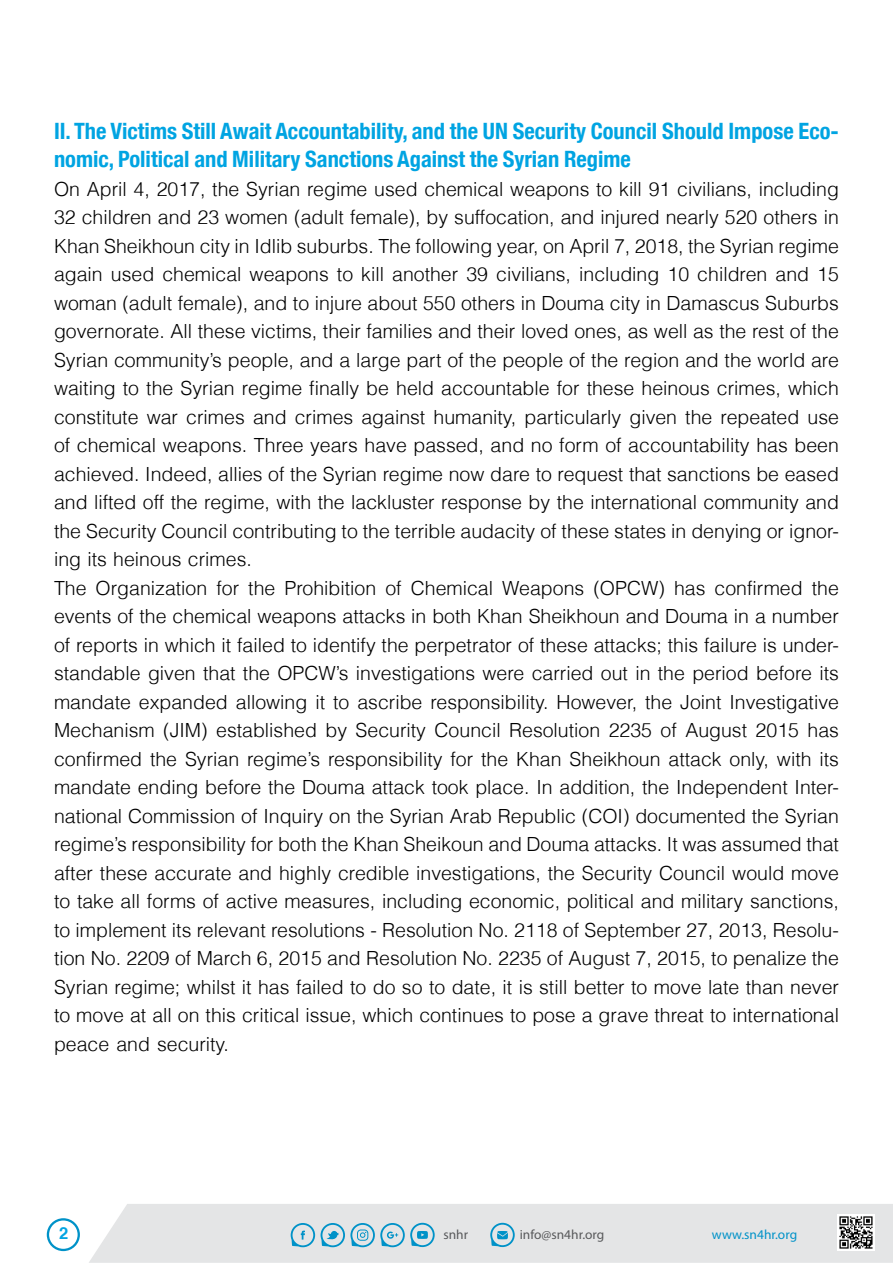
<style>
.page{position:relative;width:893px;height:1263px;background:#fff}
.page>*{position:absolute;margin:0;border:0;box-sizing:border-box;transform-origin:0 0}
.t1{font:700 condensed 22.5px "Helvetica Neue";color:#00a4e2}
.t2{font:300 19.5px/28.5px "Helvetica";color:#000;text-align:justify}
.t3{font:700 16.5px "Helvetica";color:#00a4e2}
.t4{font:13.35px "Myriad Pro";color:#58595b}
.t5{font:13.35px "Myriad Pro";color:#0092c8}
</style>
<div class="page">
<div style="left:89px;top:1204px;width:804px;height:59px;background:#e4e5e6"></div>
<svg style="left:291px;top:1223px;width:24px;height:24px"></svg>
<svg style="left:321px;top:1223px;width:114px;height:24px;background:#a1ccdd"></svg>
<svg style="left:490px;top:1223px;width:25px;height:24px"></svg>
<img style="left:837px;top:1214px;width:37px;height:37px">
<svg style="left:47px;top:1218px;width:33px;height:33px"></svg>
<p class="t1" style="left:54px;top:117px;width:786px">.I I The Victims Still Await Accountability, and the UN Security Council Should Impose Eco-</p>
<p class="t2" style="left:54px;top:174px;width:786px">On April 4, 2017, the Syrian regime used chemical weapons to kill 91 civilians, including 32 children and 23 women (adult female ,) by suffocation, and injured nearly 520 others in Khan Sheikhoun city in Idlib suburbs. The following year, on April 7, 2018, the Syrian regime again used chemical weapons to kill another 39 civilians, including 10 children and 15 woman (adult female ,) and to injure about 550 others in Douma city in Damascus Suburbs governorate. All these victims, their families and their loved ones, as well as the rest of the Syrian communitys’ people, and a large part of the people of the region and the world are waiting to the Syrian regime finally be held accountable for these heinous crimes, which constitute war crimes and crimes against humanity, particularly given the repeated use of chemical weapons. Three years have passed, and no form of accountability has been achieved. Indeed, allies of the Syrian regime now dare to request that sanctions be eased and lifted off the regime, with the lackluster response by the international community and</p>
<p class="t2" style="left:54px;top:545px;width:199px">ing its heinous crimes.</p>
<p class="t1" style="left:54px;top:145px;width:579px">nomic, Political and Military Sanctions Against the Syrian Regime</p>
<p class="t2" style="left:54px;top:516px;width:786px">the Security Council contributing to the terrible audacity of these states in denying or ignor-</p>
<p class="t2" style="left:812px;top:573px;width:29px">the</p>
<p class="t2" style="left:411px;top:573px;width:84px">Chemical</p>
<p class="t2" style="left:593px;top:573px;width:73px">(OPCW)</p>
<p class="t2" style="left:96px;top:573px;width:113px">Organization</p>
<p class="t2" style="left:216px;top:573px;width:24px">for</p>
<p class="t2" style="left:385px;top:573px;width:18px">of</p>
<p class="t2" style="left:715px;top:573px;width:90px">confirmed</p>
<p class="t2" style="left:54px;top:573px;width:786px">The<br>events of the chemical weapons attacks in both Khan Sheikhoun and Douma in a number</p>
<p class="t2" style="left:54px;top:659px;width:786px">standable given that the OPCWs’ investigations were carried out in the period before its</p>
<p class="t2" style="left:248px;top:573px;width:29px">the</p>
<p class="t2" style="left:284px;top:573px;width:93px">Prohibition</p>
<p class="t2" style="left:502px;top:573px;width:84px">Weapons</p>
<p class="t2" style="left:674px;top:573px;width:33px">has</p>
<p class="t2" style="left:54px;top:630px;width:786px">of reports in which it failed to identify the perpetrator of these attacks; this failure is under-</p>
<p class="t2" style="left:54px;top:687px;width:786px">mandate expanded allowing it to ascribe responsibility. However, the Joint Investigative Mechanism (JIM) established by Security Council Resolution 2235 of August 2015 has confirmed the Syrian regimes’ responsibility for the Khan Sheikhoun attack only, with its</p>
<p class="t2" style="left:54px;top:801px;width:786px">national Commission of Inquiry on the Syrian Arab Republic (COI) documented the Syrian</p>
<p class="t2" style="left:54px;top:773px;width:786px">mandate ending before the Douma attack took place. In addition, the Independent Inter-</p>
<p class="t2" style="left:54px;top:830px;width:786px">regimes’ responsibility for both the Khan Sheikoun and Douma attacks It. was assumed that after these accurate and highly credible investigations, the Security Council would move to take all forms of active measures, including economic, political and military sanctions,</p>
<p class="t2" style="left:54px;top:944px;width:786px">tion No. 2209 of March 6, 2015 and Resolution No. 2235 of August 7, 2015, to penalize the</p>
<p class="t2" style="left:54px;top:915px;width:786px">to implement its relevant resolutions - Resolution No. 2118 of September 27, 2013, Resolu-</p>
<p class="t2" style="left:54px;top:972px;width:786px">Syrian regime; whilst it has failed to do so to date isit, still better to move late than never to move at all on this critical issue, which continues to pose a grave threat to international peace and security.</p>
<p class="t3" style="left:59px;top:1220px;width:11px">2</p>
<p class="t4" style="left:443px;top:1226px;width:26px">snhr</p>
<p class="t4" style="left:520px;top:1226px;width:86px">info@sn4hr.org</p>
<p class="t5" style="left:712px;top:1226px;width:87px">www.sn4hr.org</p>
</div>
